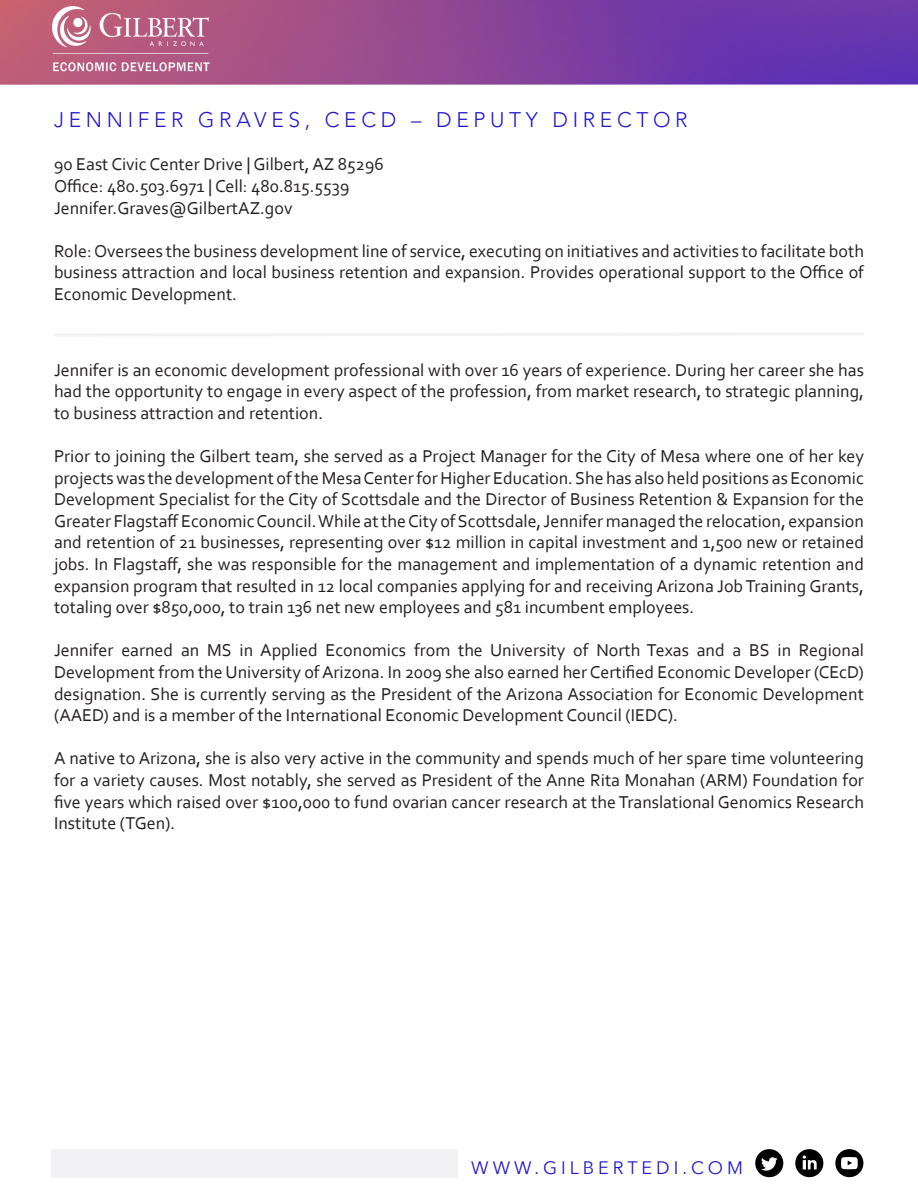
<style>
.page{position:relative;width:918px;height:1188px;background:#fff}
.page>*{position:absolute;margin:0;border:0;box-sizing:border-box;transform-origin:0 0}
.Body_Text{font:300 21px "Avenir";letter-spacing:.22em;color:#2217cb}
.Body_Text-2{font:18px/21.6px "Corbel";color:#231f20;text-align:justify}
.t1{font:18px "Avenir Next";letter-spacing:.22em;color:#2217cb}
</style>
<div class="page">
<img style="left:0;top:0;width:918px;height:85px">
<div style="left:51px;top:1149px;width:407px;height:28px;background:#f2f2f5"></div>
<div style="left:795px;top:1149px;width:28px;height:28px;background:#000;border-radius:50%"></div>
<svg style="left:803px;top:1155px;width:14px;height:14px"></svg>
<div style="left:755px;top:1149px;width:28px;height:28px;background:#000;border-radius:50%"></div>
<svg style="left:761px;top:1157px;width:17px;height:14px"></svg>
<div style="left:835px;top:1149px;width:28px;height:28px;background:#000;border-radius:50%"></div>
<svg style="left:841px;top:1157px;width:17px;height:12px"></svg>
<hr style="left:54px;top:333px;width:810px;height:3px;background:#f2f2f5">
<img style="left:52px;top:7px;width:158px;height:67px">
<p class="Body_Text" style="left:54px;top:108px;width:635px">JENNIFER GRAVES, CECD – DEPUTY DIRECTOR</p>
<p class="Body_Text-2" style="left:54px;top:153px;width:331px">90 East Civic Center Drive | Gilbert, AZ 85296</p>
<p class="Body_Text-2" style="left:54px;top:175px;width:297px">Office: 480.503.6971 | Cell: 480.815.5539</p>
<p class="Body_Text-2" style="left:54px;top:196px;width:240px">Jennifer.Graves@GilbertAZ.gov</p>
<p class="Body_Text-2" style="left:54px;top:240px;width:812px">Role: Oversees the business development line of service, executing on initiatives and activities to facilitate both business attraction and local business retention and expansion. Provides operational support to the Office of Economic Development.</p>
<p class="Body_Text-2" style="left:54px;top:358px;width:812px">Jennifer is an economic development professional with over 16 years of experience. During her career she has had the opportunity to engage in every aspect of the profession, from market research, to strategic planning, to business attraction and retention.</p>
<p class="Body_Text-2" style="left:54px;top:445px;width:812px">Prior to joining the Gilbert team, she served as a Project Manager for the City of Mesa where one of her key projects was the development of the Mesa Center for Higher Education. She has also held positions as Economic Development Specialist for the City of Scottsdale and the Director of Business Retention &amp; Expansion for the Greater Flagstaff Economic Council. While at the City of Scottsdale, Jennifer managed the relocation, expansion and retention of 21 businesses, representing over $12 million in capital investment and 1,500 new or retained jobs. In Flagstaff, she was responsible for the management and implementation of a dynamic retention and expansion program that resulted in 12 local companies applying for and receiving Arizona Job Training Grants, totaling over $850,000, to train 136 net new employees and 581 incumbent employees.</p>
<p class="Body_Text-2" style="left:54px;top:639px;width:812px">Jennifer earned an MS in Applied Economics from the University of North Texas and a BS in Regional Development from the University of Arizona. In 2009 she also earned her Certified Economic Developer (CEcD) designation. She is currently serving as the President of the Arizona Association for Economic Development (AAED) and is a member of the International Economic Development Council (IEDC).</p>
<p class="Body_Text-2" style="left:54px;top:747px;width:812px">A native to Arizona, she is also very active in the community and spends much of her spare time volunteering for a variety causes. Most notably, she served as President of the Anne Rita Monahan (ARM) Foundation for five years which raised over $100,000 to fund ovarian cancer research at the Translational Genomics Research Institute (TGen).</p>
<p class="t1" style="left:471px;top:1157px;width:273px">WWW.GILBERTEDI.COM</p>
</div>
